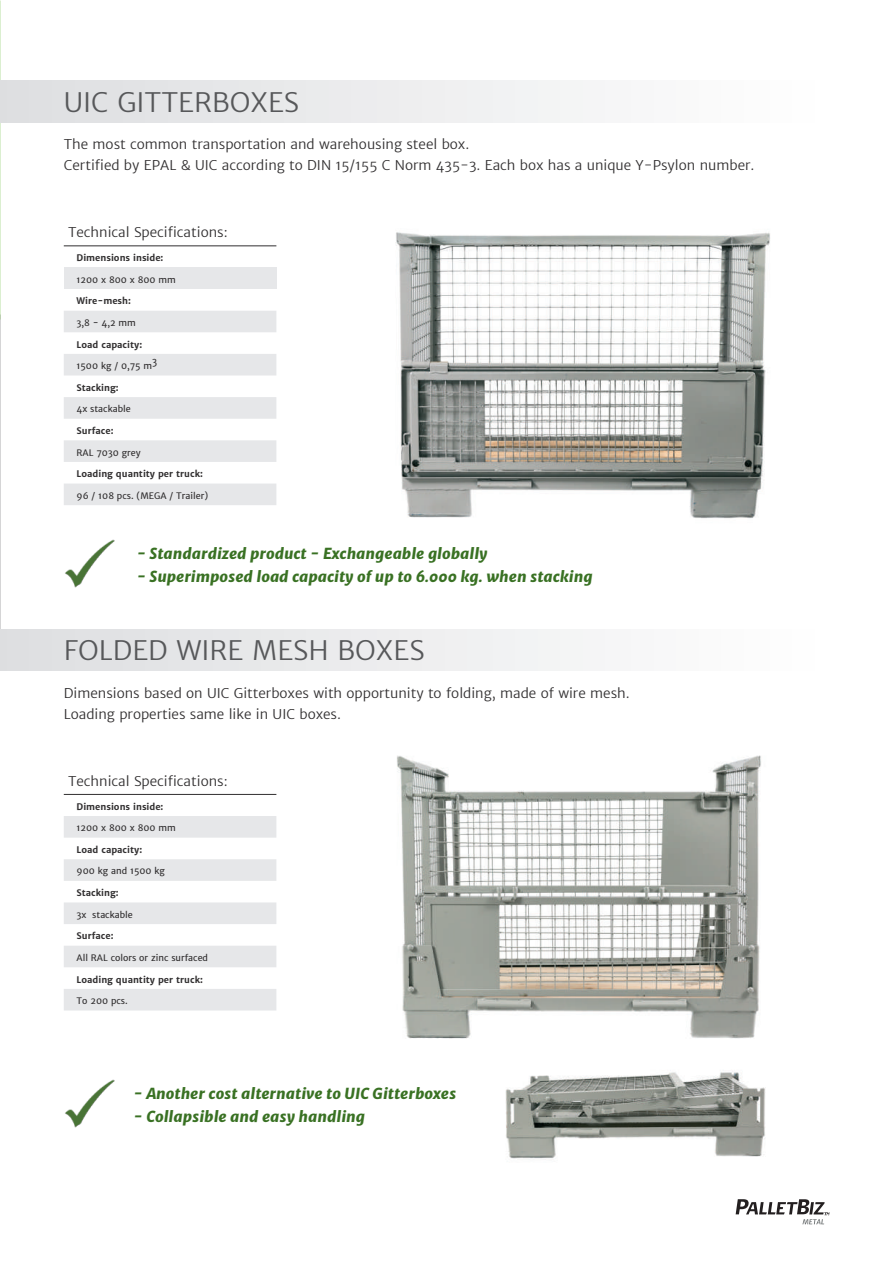
<style>
.page{position:relative;width:893px;height:1263px;background:#fff}
.page>*{position:absolute;margin:0;border:0;box-sizing:border-box;transform-origin:0 0}
.t1{font:300 27px "Merriweather Sans";color:#57585a}
.t2{font:italic 15px "Merriweather Sans Extra Bld";color:#397123}
.t3{font:300 13.5px/21px "Merriweather Sans";color:#312f30}
.t4{font:9.9px "Merriweather Sans";color:#312f30;scale:.91 1}
.t5{font:9px "Merriweather Sans";color:#312f30}
.t6{font:700 9px "Merriweather Sans";color:#312f30}
</style>
<div class="page">
<img style="left:0;top:0;width:1px;height:319px">
<img style="left:397px;top:755px;width:364px;height:284px">
<div style="left:0;top:629px;width:820px;height:42px;background:linear-gradient(to right,#dddee0,#fefefe)"></div>
<svg style="left:64px;top:816px;width:212px;height:194px"></svg>
<hr style="left:64px;top:794px;width:212px;height:1px;background:#312f30">
<img style="left:65px;top:1079px;width:50px;height:49px">
<div style="left:0;top:81px;width:820px;height:41px;background:linear-gradient(to right,#dddee0,#fefefe)"></div>
<div style="left:64px;top:267px;width:212px;height:22px;background:#e6e7e9"></div>
<svg style="left:64px;top:311px;width:212px;height:194px"></svg>
<hr style="left:64px;top:245px;width:212px;height:1px;background:#312f30">
<img style="left:395px;top:232px;width:375px;height:287px">
<img style="left:65px;top:539px;width:50px;height:48px">
<svg style="left:736px;top:1199px;width:93px;height:25px"></svg>
<img style="left:505px;top:1070px;width:261px;height:89px">
<h1 class="t1" style="left:64px;top:86px;width:237px">UIC GITTERBOXES</h1>
<p class="t3" style="left:64px;top:134px;width:692px">The most common transportation and warehousing steel box.<br>Certified by EPAL &amp; UIC according to DIN 15/155 C Norm 435-3. Each box has a unique Y-Psylon number.</p>
<p class="t3" style="left:68px;top:222px;width:161px">Technical Specifications:</p>
<p class="t6" style="left:77px;top:252px;width:88px">Dimensions inside:</p>
<p class="t5" style="left:77px;top:274px;width:101px">1200 x 800 x 800 mm</p>
<p class="t6" style="left:77px;top:295px;width:56px">Wire-mesh:</p>
<p class="t5" style="left:77px;top:317px;width:61px">3,8 - 4,2 mm</p>
<p class="t6" style="left:77px;top:339px;width:67px">Load capacity:</p>
<p class="t5" style="left:77px;top:360px;width:77px">1500 kg / 0,75 m</p>
<p class="t4" style="left:152px;top:355px;width:7px">3</p>
<p class="t6" style="left:77px;top:382px;width:44px">Stacking:</p>
<p class="t5" style="left:77px;top:404px;width:56px">4x stackable</p>
<p class="t6" style="left:77px;top:425px;width:38px">Surface:</p>
<p class="t5" style="left:77px;top:447px;width:66px">RAL 7030 grey</p>
<p class="t6" style="left:77px;top:468px;width:128px">Loading quantity per truck:</p>
<p class="t5" style="left:77px;top:490px;width:133px">96 / 108 pcs. (MEGA / Trailer)</p>
<p class="t2" style="left:137px;top:544px;width:352px">- Standardized product - Exchangeable globally</p>
<p class="t2" style="left:137px;top:567px;width:457px">- Superimposed load capacity of up to 6.000 kg. when stacking</p>
<h1 class="t1" style="left:64px;top:634px;width:362px">FOLDED WIRE MESH BOXES</h1>
<p class="t3" style="left:64px;top:683px;width:567px">Dimensions based on UIC Gitterboxes with opportunity to folding, made of wire mesh.<br>Loading properties same like in UIC boxes.</p>
<p class="t3" style="left:68px;top:771px;width:161px">Technical Specifications:</p>
<p class="t6" style="left:77px;top:801px;width:88px">Dimensions inside:</p>
<p class="t5" style="left:77px;top:822px;width:101px">1200 x 800 x 800 mm</p>
<p class="t6" style="left:77px;top:844px;width:67px">Load capacity:</p>
<p class="t5" style="left:77px;top:866px;width:90px">900 kg and 1500 kg</p>
<p class="t6" style="left:77px;top:887px;width:44px">Stacking:</p>
<p class="t5" style="left:77px;top:909px;width:58px">3x stackable</p>
<p class="t6" style="left:77px;top:930px;width:38px">Surface:</p>
<p class="t5" style="left:77px;top:952px;width:133px">All RAL colors or zinc surfaced</p>
<p class="t6" style="left:77px;top:974px;width:128px">Loading quantity per truck:</p>
<p class="t5" style="left:77px;top:995px;width:53px">To 200 pcs.</p>
<p class="t2" style="left:134px;top:1084px;width:324px">- Another cost alternative to UIC Gitterboxes</p>
<p class="t2" style="left:134px;top:1107px;width:233px">- Collapsible and easy handling</p>
</div>
